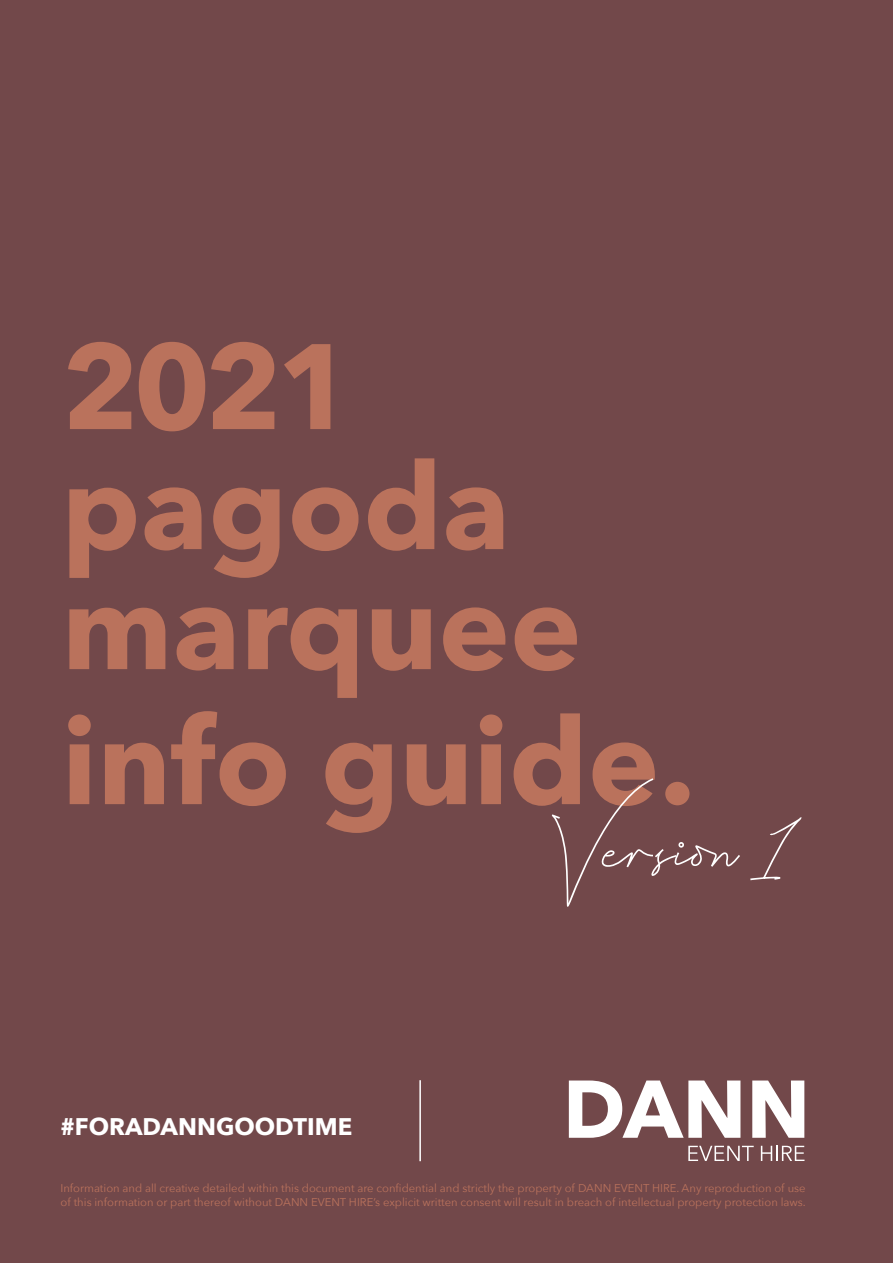
<style>
.page{position:relative;width:893px;height:1263px;background:#72484a}
.page>*{position:absolute;margin:0;border:0;box-sizing:border-box;transform-origin:0 0}
.t1{font:700 120px/120px "Avenir Next LT Pro";color:#ba725c}
.t2{font:108px "Eastlibertysignature";color:#fff}
.t3{font:700 24px "Avenir Next";color:#fff}
.t4{font:11.25px/13.5px "Avenir Next";color:#ba725c}
</style>
<div class="page">
<hr style="left:419px;top:1080px;width:2px;height:81px;background:#fff">
<svg style="left:688px;top:1146px;width:66px;height:15px"></svg>
<svg style="left:761px;top:1146px;width:43px;height:15px"></svg>
<svg style="left:569px;top:1080px;width:171px;height:58px"></svg>
<svg style="left:752px;top:1080px;width:52px;height:58px"></svg>
<h1 class="t1" style="left:62px;top:326px;width:521px">2021 pagoda marquee</h1>
<h1 class="t1" style="left:62px;top:701px;width:635px">info guide.</h1>
<h2 class="t2" style="left:551px;top:775px;width:249px">Version 1</h2>
<h3 class="t3" style="left:60px;top:1105px;width:293px">#FORADANNGOODTIME</h3>
<p class="t4" style="left:60px;top:1181px;width:747px">Information and all creative detailed within this document are confidential and strictly the property of DANN EVENT HIRE. Any reproduction of use of this information or part thereof without DANN EVENT HIRE’s explicit written consent will result in breach of intellectual property protection laws.</p>
</div>
